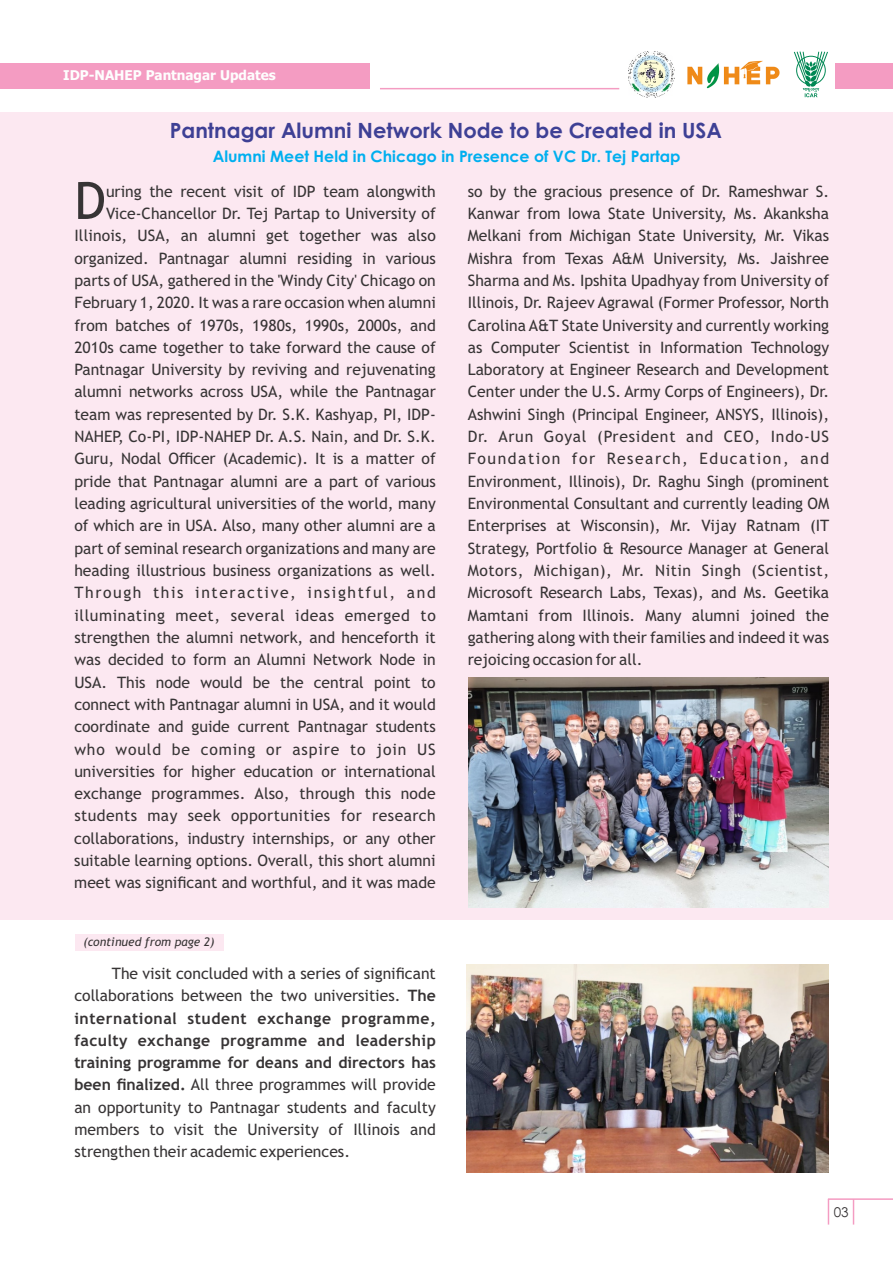
<style>
.page{position:relative;width:893px;height:1263px;background:#fff}
.page>*{position:absolute;margin:0;border:0;box-sizing:border-box;transform-origin:0 0}
.t1{font:51.6px "Trebuchet MS";color:#373435}
.t2{font:700 21px "Century Gothic";color:#3e4095}
.t3{font:15.75px/22.4px "Trebuchet MS";color:#373435;text-align:justify}
.t4{font:700 15.75px "Century Gothic";color:#00afef}
.t5{font:700 13.5px "Tahoma";color:#fefefe}
.t6{font:13.5px "Century Gothic";color:#373435}
.t7{font:italic 12px "Trebuchet MS";color:#373435}
.s1{font-weight:700}
</style>
<div class="page">
<hr style="left:828px;top:1198px;width:65px;height:2px;background:#f49cc2">
<svg style="left:828px;top:1200px;width:1px;height:24px"></svg>
<svg style="left:853px;top:1200px;width:1px;height:24px"></svg>
<div style="left:835px;top:63px;width:58px;height:26px;background:#f49cc2"></div>
<hr style="left:380px;top:88px;width:239px;height:1px;background:#f49cc2">
<img style="left:687px;top:60px;width:93px;height:29px">
<img style="left:629px;top:52px;width:46px;height:45px">
<svg style="left:793px;top:51px;width:35px;height:46px"></svg>
<div style="left:796px;top:56px;width:30px;height:29px;border:1px solid #008854;border-radius:50%"></div>
<div style="left:0;top:63px;width:370px;height:26px;background:#f49cc2"></div>
<div style="left:0;top:112px;width:893px;height:808px;background:#fce8f1"></div>
<img style="left:466px;top:964px;width:363px;height:208px">
<img style="left:468px;top:678px;width:361px;height:229px">
<div style="left:75px;top:934px;width:148px;height:17px;background:#fce8f1"></div>
<p class="t5" style="left:63px;top:69px;width:214px">IDP-NAHEP Pantnagar Updates</p>
<h2 class="t2" style="left:170px;top:122px;width:554px">Pantnagar Alumni Network Node to be Created in USA</h2>
<p class="t4" style="left:213px;top:150px;width:469px">Alumni Meet Held in Chicago in Presence of VC Dr. Tej Partap</p>
<p class="t3" style="left:468px;top:181px;width:363px">so by the gracious presence of Dr. Rameshwar S.<br>Kanwar from Iowa State University, Ms. Akanksha Melkani from Michigan State University, Mr. Vikas Mishra from Texas A&amp;M University, Ms. Jaishree Sharma and Ms. Ipshita Upadhyay from University of Illinois, Dr. Rajeev Agrawal (Former Professor, North Carolina A&amp;T State University and currently working as Computer Scientist in Information Technology Laboratory at Engineer Research and Development Center under the U.S. Army Corps of Engineers), Dr.<br>Ashwini Singh (Principal Engineer, ANSYS, Illinois), Dr. Arun Goyal (President and CEO, Indo-US Foundation for Research, Education, and Environment, Illinois), Dr. Raghu Singh (prominent Environmental Consultant and currently leading OM Enterprises at Wisconsin), Mr. Vijay Ratnam (IT Strategy, Portfolio &amp; Resource Manager at General Motors, Michigan), Mr. Nitin Singh (Scientist, Microsoft Research Labs, Texas), and Ms. Geetika Mamtani from Illinois. Many alumni joined the gathering along with their families and indeed it was rejoicing occasion for all.</p>
<h1 class="t1" style="left:74px;top:181px;width:33px">D</h1>
<p class="t3" style="left:106px;top:181px;width:331px">uring the recent visit of IDP team alongwith</p>
<p class="t3" style="left:74px;top:204px;width:363px;text-indent:32px">Vice-Chancellor Dr. Tej Partap to University of Illinois, USA, an alumni get together was also organized. Pantnagar alumni residing in various parts of USA, gathered in the 'Windy City' Chicago on February 1, 2020. It was a rare occasion when alumni from batches of 1970s, 1980s, 1990s, 2000s, and 2010s came together to take forward the cause of Pantnagar University by reviving and rejuvenating alumni networks across USA, while the Pantnagar team was represented by Dr. S.K. Kashyap, PI, IDP-NAHEP, Co-PI, IDP-NAHEP Dr. A.S. Nain, and Dr. S.K.<br>Guru, Nodal Officer (Academic). It is a matter of pride that Pantnagar alumni are a part of various leading agricultural universities of the world, many of which are in USA. Also, many other alumni are a part of seminal research organizations and many are heading illustrious business organizations as well.<br>Through this interactive, insightful, and illuminating meet, several ideas emerged to strengthen the alumni network, and henceforth it was decided to form an Alumni Network Node in USA. This node would be the central point to connect with Pantnagar alumni in USA, and it would coordinate and guide current Pantnagar students who would be coming or aspire to join US universities for higher education or international exchange programmes. Also, through this node students may seek opportunities for research collaborations, industry internships, or any other suitable learning options. Overall, this short alumni meet was significant and worthful, and it was made</p>
<p class="t7" style="left:83px;top:937px;width:133px">(continued from page 2)</p>
<p class="t3" style="left:74px;top:963px;width:363px;text-indent:37px">The visit concluded with a series of significant collaborations between the two universities. <span class="s1">The international student exchange programme, faculty exchange programme and leadership training programme for deans and directors has been finalized.</span> All three programmes will provide an opportunity to Pantnagar students and faculty members to visit the University of Illinois and strengthen their academic experiences.</p>
<p class="t6" style="left:834px;top:1206px;width:16px">03</p>
</div>
